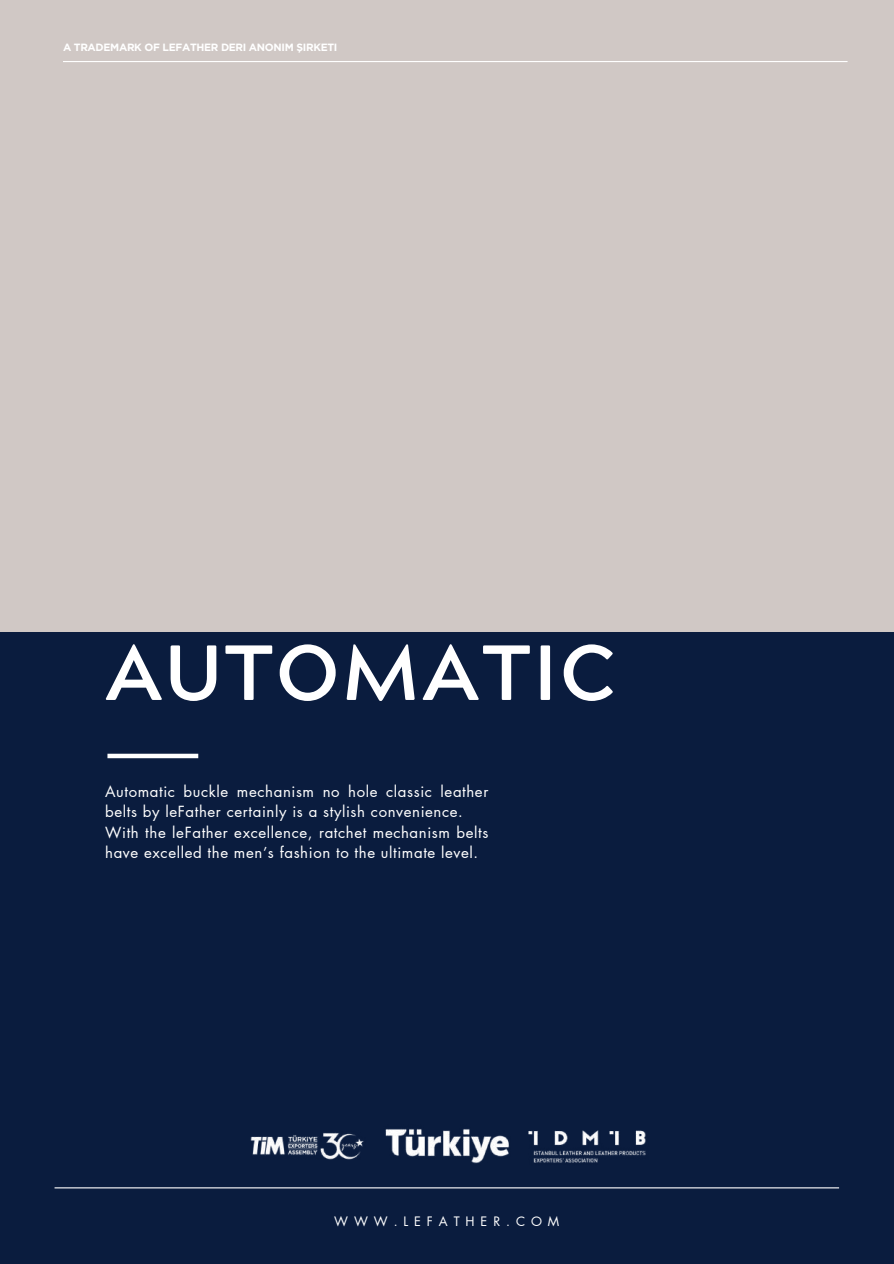
<style>
.page{position:relative;width:894px;height:1264px;background:#fff}
.page>*{position:absolute;margin:0;border:0;box-sizing:border-box;transform-origin:0 0}
.t1{font:700 77.85px "Acherus Grotesque";letter-spacing:.04em;color:#fff}
.t2{font:15px/20.2px "Futura LT Pro";letter-spacing:.04em;color:#fff}
.t3{font:12.75px "Futura LT Pro";letter-spacing:.465em;color:#fff}
.t4{font:700 10.5px "Gotham";letter-spacing:-.03em;color:#fff}
</style>
<div class="page">
<div style="left:0;top:0;width:893px;height:1263px;background:#d0c8c5"></div>
<hr style="left:63px;top:61px;width:784px;height:1px;background:#fff">
<div style="left:0;top:631px;width:893px;height:632px;background:#0a1c3e"></div>
<div style="left:107px;top:753px;width:91px;height:5px;background:#fff"></div>
<hr style="left:55px;top:1187px;width:783px;height:1px;background:#fff">
<img style="left:250px;top:1128px;width:396px;height:36px">
<p class="t4" style="left:63px;top:41px;width:276px">A TRADEMARK OF LEFATHER DERI ANONIM ŞIRKETI</p>
<h1 class="t1" style="left:105px;top:641px;width:511px">AUTOMATIC</h1>
<p class="t2" style="left:105px;top:782px;width:384px">Automatic buckle mechanism no hole classic leather belts by leFather certainly is a stylish convenience.<br>With the leFather excellence, ratchet mechanism belts have excelled the men’s fashion to the ultimate level.</p>
<p class="t3" style="left:334px;top:1215px;width:226px">WWW.LEFATHER.COM</p>
</div>
